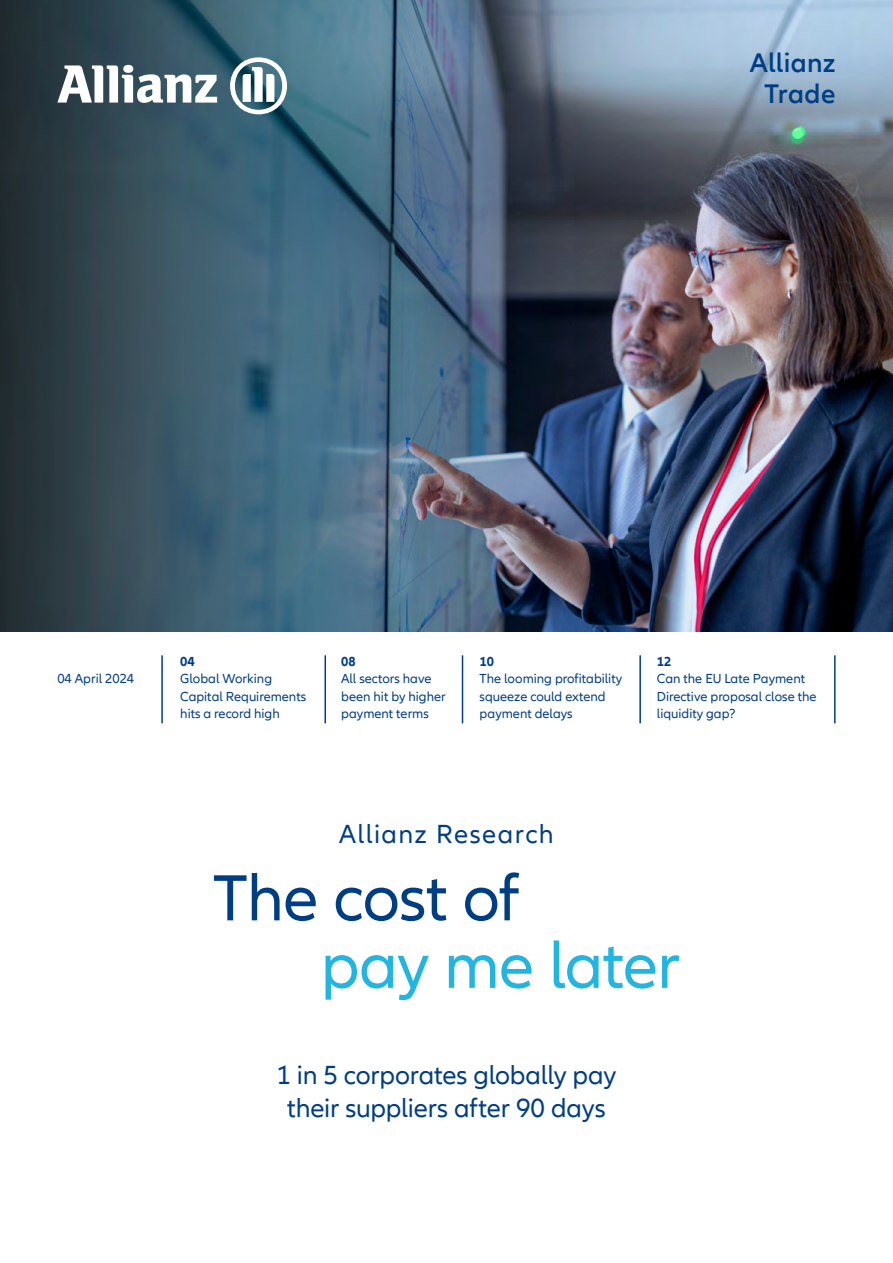
<style>
.page{position:relative;width:893px;height:1263px;background:#fff}
.page>*{position:absolute;margin:0;border:0;box-sizing:border-box;transform-origin:0 0}
.t1{font:67.5px "Allianz Neo";letter-spacing:-.015em;color:#23b5e2}
.t2{font:67.5px "Allianz Neo";letter-spacing:-.015em;color:#003e84}
.t3{font:600 27.75px/30.6px "Allianz Neo";letter-spacing:.01em;color:#003e84;text-align:center}
.t4{font:27px/33px "Allianz Neo";letter-spacing:-.005em;color:#003e84;text-align:center}
.t5{font:27px "Allianz Neo";letter-spacing:.05em;color:#003e84}
.t6{font:13.5px/17.5px "Allianz Neo";color:#003e84}
.t7{font:700 13.5px "Allianz Neo";color:#003e84}
</style>
<div class="page">
<hr style="left:161px;top:655px;width:2px;height:68px;background:#003e84">
<hr style="left:324px;top:655px;width:2px;height:68px;background:#003e84">
<hr style="left:462px;top:655px;width:1px;height:68px;background:#003e84">
<hr style="left:834px;top:655px;width:2px;height:68px;background:#003e84">
<hr style="left:639px;top:655px;width:2px;height:68px;background:#003e84">
<img style="left:0;top:0;width:893px;height:631px">
<svg style="left:57px;top:65px;width:160px;height:38px"></svg>
<svg style="left:230px;top:57px;width:57px;height:57px"></svg>
<h2 class="t3" style="left:750px;top:48px;width:87px">Allianz<br>Trade</h2>
<p class="t6" style="left:57px;top:670px;width:78px">04 April 2024</p>
<p class="t7" style="left:180px;top:653px;width:16px">04</p>
<p class="t6" style="left:180px;top:670px;width:127px">Global Working<br>Capital Requirements hits a record high</p>
<p class="t7" style="left:341px;top:653px;width:16px">08</p>
<p class="t6" style="left:341px;top:670px;width:106px">All sectors have been hit by higher payment terms</p>
<p class="t7" style="left:480px;top:653px;width:16px">10</p>
<p class="t6" style="left:480px;top:670px;width:144px">The looming profitability squeeze could extend payment delays</p>
<p class="t7" style="left:657px;top:653px;width:16px">12</p>
<p class="t6" style="left:657px;top:670px;width:161px">Can the EU Late Payment<br>Directive proposal close the liquidity gap?</p>
<h3 class="t5" style="left:339px;top:818px;width:216px">Allianz Research</h3>
<h1 class="t2" style="left:213px;top:859px;width:309px">The cost of</h1>
<h1 class="t1" style="left:321px;top:927px;width:361px">pay me later</h1>
<h3 class="t4" style="left:276px;top:1059px;width:341px">1 in 5 corporates globally pay their suppliers after 90 days</h3>
</div>
